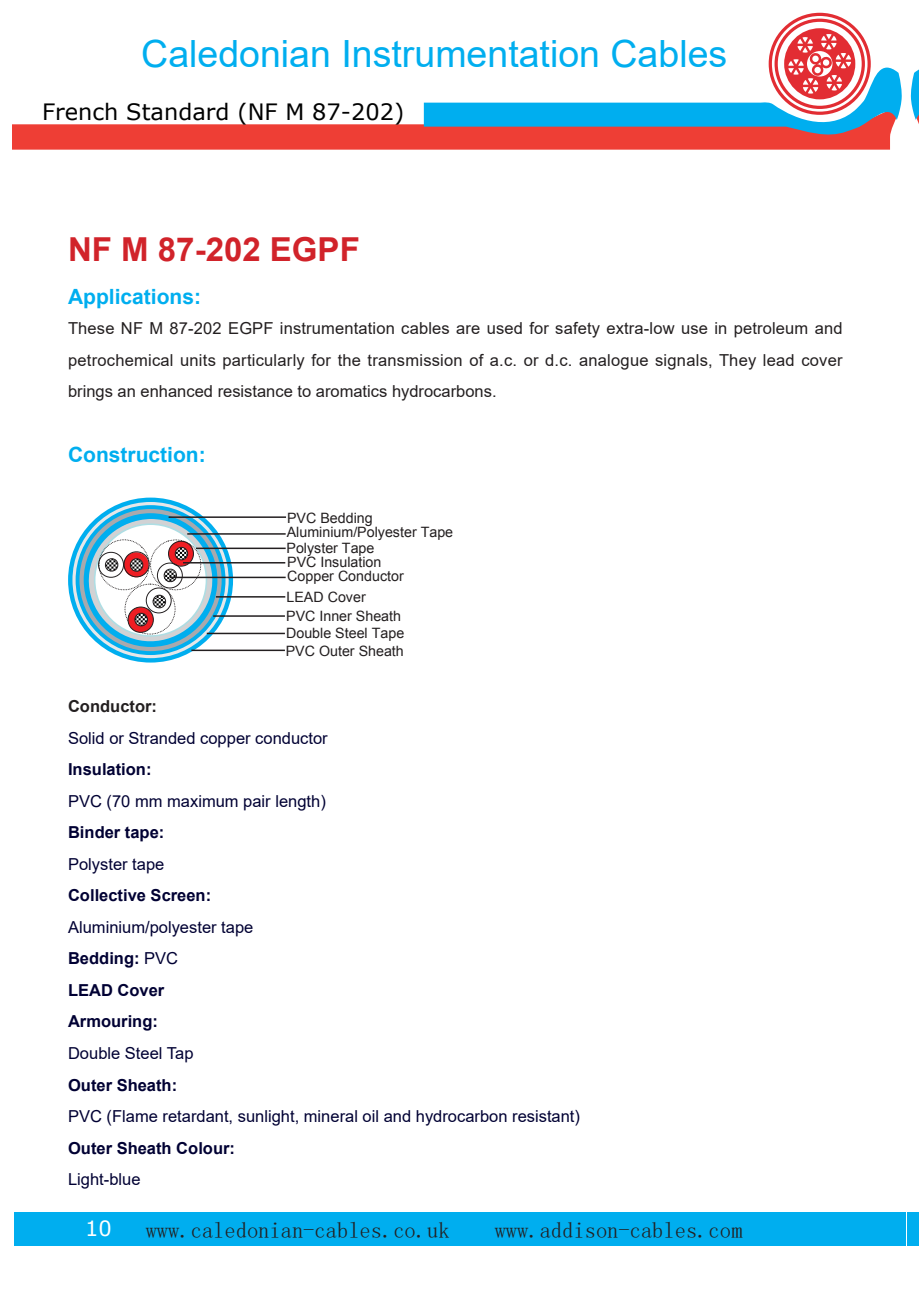
<style>
.page{position:relative;width:919px;height:1289px;background:#fff}
.page>*{position:absolute;margin:0;border:0;box-sizing:border-box;transform-origin:0 0}
.t1{font:37.5px "Arial";color:#00aeef}
.t2{font:700 33px "Arial";color:#d1232a}
.t3{font:22.5px "Sim Sun";color:#231f20}
.t4{font:22.5px "Verdana";color:#000}
.t5{font:700 21px "Arial";color:#00aeef}
.t6{font:21px "Verdana";color:#fff}
.t7{font:16.5px/31.5px "Arial";color:#231f20;text-align:justify}
.t8{font:16.5px "Arial";color:#003}
.t9{font:700 16.5px/31.5px "Arial";color:#003}
.t10{font:700 16.5px "Arial";color:#231f20}
.t11{font:14.25px/17.4px "Arial";color:#231f20}
.s1{font-weight:400}
</style>
<div class="page">
<svg style="left:13px;top:13px;width:889px;height:137px"></svg>
<svg style="left:910px;top:70px;width:8px;height:52px"></svg>
<div style="left:14px;top:1211px;width:891px;height:34px;background:#00aeef"></div>
<div style="left:906px;top:1211px;width:12px;height:34px;background:#00aeef"></div>
<svg style="left:68px;top:497px;width:165px;height:165px;background:#13b3ee"></svg>
<svg style="left:72px;top:502px;width:157px;height:156px"></svg>
<svg style="left:76px;top:505px;width:149px;height:150px"></svg>
<svg style="left:79px;top:509px;width:143px;height:142px"></svg>
<svg style="left:84px;top:514px;width:136px;height:132px"></svg>
<div style="left:146px;top:587px;width:25px;height:26px;border:1px solid #231f20;border-radius:50%"></div>
<div style="left:153px;top:595px;width:13px;height:13px;border:1px solid #231f20;border-radius:50%"></div>
<div style="left:157px;top:562px;width:26px;height:26px;border:1px solid #231f20;border-radius:50%"></div>
<div style="left:164px;top:569px;width:13px;height:13px;border:1px solid #231f20;border-radius:50%"></div>
<div style="left:168px;top:541px;width:26px;height:25px;border:1px solid #231f20;border-radius:50%"></div>
<div style="left:175px;top:547px;width:13px;height:13px;border:1px solid #231f20;border-radius:50%"></div>
<hr style="left:216px;top:596px;width:69px;height:1px;background:#231f20">
<hr style="left:168px;top:516px;width:118px;height:2px;background:#231f20">
<hr style="left:187px;top:533px;width:99px;height:1px;background:#231f20">
<hr style="left:196px;top:547px;width:90px;height:2px;background:#231f20">
<hr style="left:213px;top:615px;width:72px;height:1px;background:#231f20">
<hr style="left:207px;top:632px;width:78px;height:2px;background:#231f20">
<hr style="left:170px;top:576px;width:116px;height:2px;background:#231f20">
<hr style="left:183px;top:562px;width:102px;height:1px;background:#231f20">
<hr style="left:191px;top:649px;width:94px;height:2px;background:#231f20">
<h1 class="t1" style="left:141px;top:28px;width:587px">Caledonian Instrumentation Cables</h1>
<h3 class="t4" style="left:42px;top:97px;width:363px">French Standard (NF M 87-202)</h3>
<h2 class="t2" style="left:68px;top:226px;width:293px">NF M 87-202 EGPF</h2>
<p class="t5" style="left:68px;top:282px;width:135px">Applications:</p>
<p class="t7" style="left:68px;top:312px;width:776px">These NF M 87-202 EGPF instrumentation cables are used for safety extra-low use in petroleum and petrochemical units particularly for the transmission of a.c. or d.c. analogue signals, They lead cover brings an enhanced resistance to aromatics hydrocarbons.</p>
<p class="t5" style="left:68px;top:439px;width:139px">Construction:</p>
<p class="t11" style="left:287px;top:509px;width:87px">PVC Bedding</p>
<p class="t11" style="left:287px;top:523px;width:168px">Aluminium/Polyester Tape</p>
<p class="t11" style="left:286px;top:539px;width:89px">Polyster Tape</p>
<p class="t11" style="left:287px;top:553px;width:96px">PVC Insulation</p>
<p class="t11" style="left:287px;top:568px;width:118px">Copper Conductor</p>
<p class="t11" style="left:286px;top:588px;width:81px">LEAD Cover</p>
<p class="t11" style="left:286px;top:607px;width:120px">PVC Inner Sheath<br>Double Steel Tape<br>PVC Outer Sheath</p>
<p class="t10" style="left:68px;top:695px;width:90px">Conductor:</p>
<p class="t8" style="left:68px;top:726px;width:261px">Solid or Stranded copper conductor</p>
<p class="t9" style="left:68px;top:754px;width:85px">Insulation:</p>
<p class="t8" style="left:68px;top:789px;width:259px">PVC (70 mm maximum pair length)</p>
<p class="t9" style="left:68px;top:817px;width:98px">Binder tape:</p>
<p class="t8" style="left:68px;top:852px;width:98px">Polyster tape</p>
<p class="t9" style="left:68px;top:880px;width:145px">Collective Screen:</p>
<p class="t9" style="left:68px;top:911px;width:187px"><span class="s1">Aluminium/polyester tape<br></span>Bedding: <span class="s1">PVC<br></span>LEAD Cover<br>Armouring:</p>
<p class="t8" style="left:68px;top:1041px;width:127px">Double Steel Tap</p>
<p class="t9" style="left:68px;top:1069px;width:111px">Outer Sheath:</p>
<p class="t8" style="left:68px;top:1104px;width:513px">PVC (Flame retardant, sunlight, mineral oil and hydrocarbon resistant)</p>
<p class="t9" style="left:68px;top:1132px;width:168px">Outer Sheath Colour:</p>
<p class="t8" style="left:68px;top:1167px;width:74px">Light-blue</p>
<p class="t6" style="left:85px;top:1214px;width:28px">10</p>
<h3 class="t3" style="left:146px;top:1218px;width:305px">www.caledonian-cables.co.uk</h3>
<h3 class="t3" style="left:494px;top:1218px;width:249px">www.addison-cables.com</h3>
</div>
